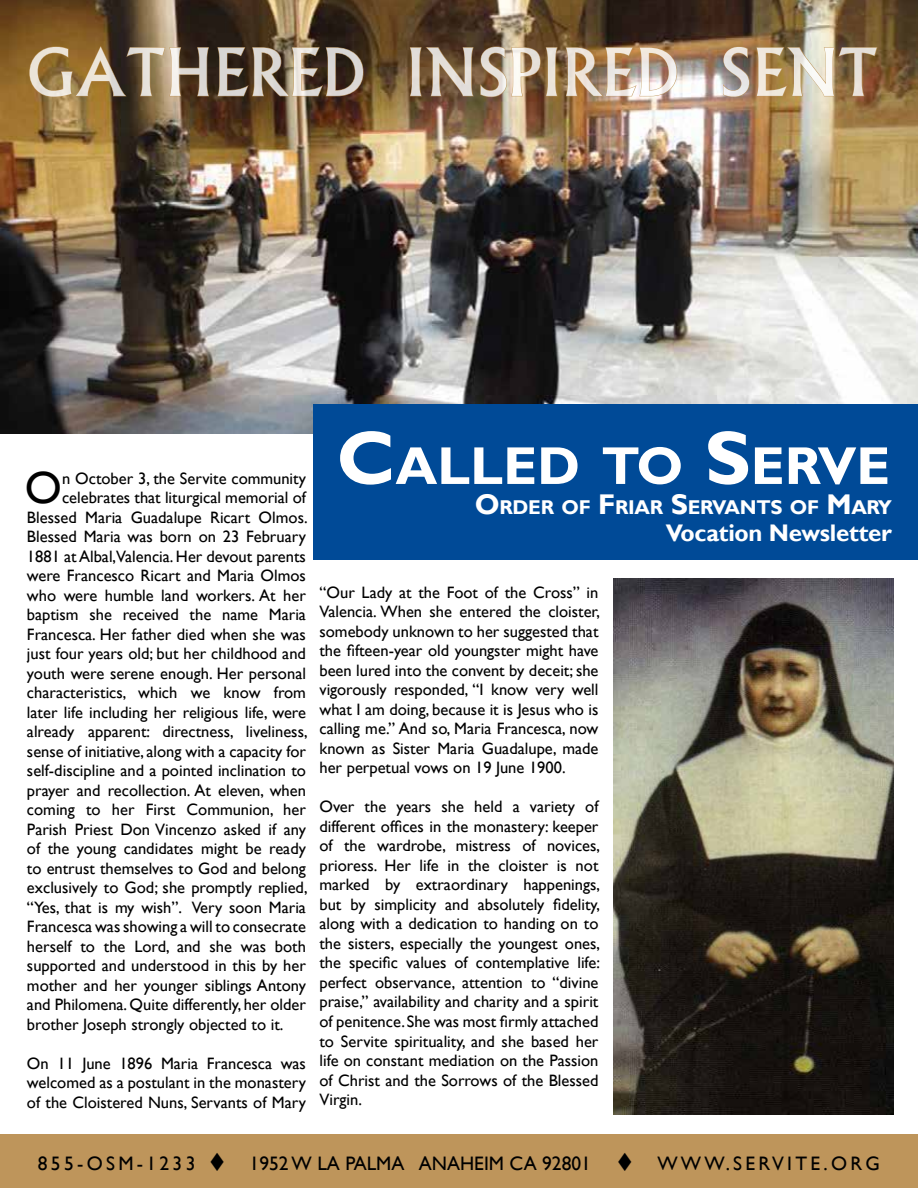
<style>
.page{position:relative;width:918px;height:1188px;background:#fff}
.page>*{position:absolute;margin:0;border:0;box-sizing:border-box;transform-origin:0 0}
.t1{font:500 63px "Albertus";color:#fff}
.t2{font:700 53.55px "Gill Sans";color:#fff}
.t3{font:45.15px "Gill Sans";color:#000}
.t4{font:700 24px "Gill Sans";letter-spacing:-.01em;color:#fff}
.t5{font:700 19.95px "Gill Sans";letter-spacing:-.015em;color:#fff}
.t6{font:19.5px "Gill Sans";letter-spacing:.01em;color:#000}
.t7{font:16.5px/19.5px "Gill Sans";color:#000;text-align:justify}
.s1{font-size:76.5px}
.s2{font-size:28.5px}
</style>
<div class="page">
<img style="left:1px;top:0;width:917px;height:433px">
<div style="left:0;top:1134px;width:918px;height:54px;background:#be955b"></div>
<svg style="left:29px;top:43px;width:180px;height:54px"></svg>
<svg style="left:217px;top:47px;width:147px;height:50px"></svg>
<svg style="left:409px;top:47px;width:65px;height:50px"></svg>
<svg style="left:480px;top:46px;width:78px;height:51px"></svg>
<img style="left:565px;top:47px;width:112px;height:50px">
<svg style="left:723px;top:46px;width:27px;height:51px"></svg>
<svg style="left:756px;top:47px;width:122px;height:50px"></svg>
<div style="left:314px;top:404px;width:604px;height:155px;background:#004a97"></div>
<img style="left:613px;top:579px;width:280px;height:536px">
<h1 class="t1" style="left:27px;top:34px;width:852px">GATHERED INSPIRED SENT</h1>
<h3 class="t3" style="left:25px;top:462px;width:39px">O</h3>
<p class="t7" style="left:62px;top:469px;width:245px">n October 3, the Servite community</p>
<p class="t7" style="left:62px;top:488px;width:245px">celebrates that liturgical memorial of</p>
<p class="t7" style="left:27px;top:508px;width:282px">Blessed Maria Guadalupe Ricart Olmos.</p>
<p class="t7" style="left:27px;top:527px;width:281px">Blessed Maria was born on 23 February</p>
<p class="t7" style="left:27px;top:547px;width:281px">1881 at Albal,Valencia. Her devout parents</p>
<p class="t7" style="left:27px;top:566px;width:281px">were Francesco Ricart and Maria Olmos</p>
<p class="t7" style="left:27px;top:586px;width:281px">who were humble land workers. At her</p>
<p class="t7" style="left:27px;top:605px;width:281px">baptism she received the name Maria</p>
<p class="t7" style="left:27px;top:625px;width:281px">Francesca. Her father died when she was</p>
<p class="t7" style="left:27px;top:644px;width:281px">just four years old; but her childhood and</p>
<p class="t7" style="left:27px;top:664px;width:281px">youth were serene enough. Her personal</p>
<p class="t7" style="left:27px;top:683px;width:281px">characteristics, which we know from</p>
<p class="t7" style="left:27px;top:703px;width:281px">later life including her religious life, were</p>
<p class="t7" style="left:27px;top:722px;width:282px">already apparent: directness, liveliness,</p>
<p class="t7" style="left:27px;top:742px;width:281px">sense of initiative, along with a capacity for</p>
<p class="t7" style="left:27px;top:761px;width:281px">self-discipline and a pointed inclination to</p>
<p class="t7" style="left:27px;top:781px;width:280px">prayer and recollection. At eleven, when</p>
<p class="t7" style="left:27px;top:800px;width:281px">coming to her First Communion, her</p>
<p class="t7" style="left:27px;top:820px;width:281px">Parish Priest Don Vincenzo asked if any</p>
<p class="t7" style="left:27px;top:839px;width:281px">of the young candidates might be ready</p>
<p class="t7" style="left:27px;top:859px;width:281px">to entrust themselves to God and belong</p>
<p class="t7" style="left:27px;top:878px;width:282px">exclusively to God; she promptly replied,</p>
<p class="t7" style="left:27px;top:898px;width:281px">“Yes, that is my wish”. Very soon Maria</p>
<p class="t7" style="left:27px;top:917px;width:281px">Francesca was showing a will to consecrate</p>
<p class="t7" style="left:27px;top:937px;width:281px">herself to the Lord, and she was both</p>
<p class="t7" style="left:27px;top:956px;width:281px">supported and understood in this by her</p>
<p class="t7" style="left:27px;top:976px;width:280px">mother and her younger siblings Antony</p>
<p class="t7" style="left:27px;top:995px;width:281px">and Philomena. Quite differently, her older</p>
<p class="t7" style="left:27px;top:1015px;width:258px">brother Joseph strongly objected to it.</p>
<p class="t7" style="left:27px;top:1054px;width:281px">On 11 June 1896 Maria Francesca was welcomed as a postulant in the monastery of the Cloistered Nuns, Servants of Mary</p>
<h2 class="t2" style="left:337px;top:434px;width:555px"><span class="s1">C</span>ALLED TO <span class="s1">S</span>ERVE</h2>
<p class="t5" style="left:475px;top:495px;width:419px"><span class="s2">O</span>RDER OF <span class="s2">F</span> RIAR <span class="s2">S</span>ERVANTS OF <span class="s2">M</span>ARY</p>
<h3 class="t4" style="left:666px;top:518px;width:228px">Vocation Newsletter</h3>
<p class="t7" style="left:319px;top:583px;width:282px">“Our Lady at the Foot of the Cross” in Valencia. When she entered the cloister, somebody unknown to her suggested that the fifteen-year old youngster might have been lured into the convent by deceit; she vigorously responded, “I know very well what I am doing, because it is Jesus who is calling me.” And so, Maria Francesca, now known as Sister Maria Guadalupe, made her perpetual vows on 19 June 1900.</p>
<p class="t7" style="left:319px;top:797px;width:282px">Over the years she held a variety of different offices in the monastery: keeper of the wardrobe, mistress of novices, prioress. Her life in the cloister is not marked by extraordinary happenings, but by simplicity and absolutely fidelity, along with a dedication to handing on to the sisters, especially the youngest ones, the specific values of contemplative life: perfect observance, attention to “divine praise,” availability and charity and a spirit of penitence. She was most firmly attached to Servite spirituality, and she based her life on constant mediation on the Passion of Christ and the Sorrows of the Blessed Virgin.</p>
<p class="t6" style="left:38px;top:1153px;width:844px">855-OSM-1233 ▼ 1952 W LA PALMA ANAHEIM CA 92801 ▼ WWW.SERVITE.ORG</p>
</div>
